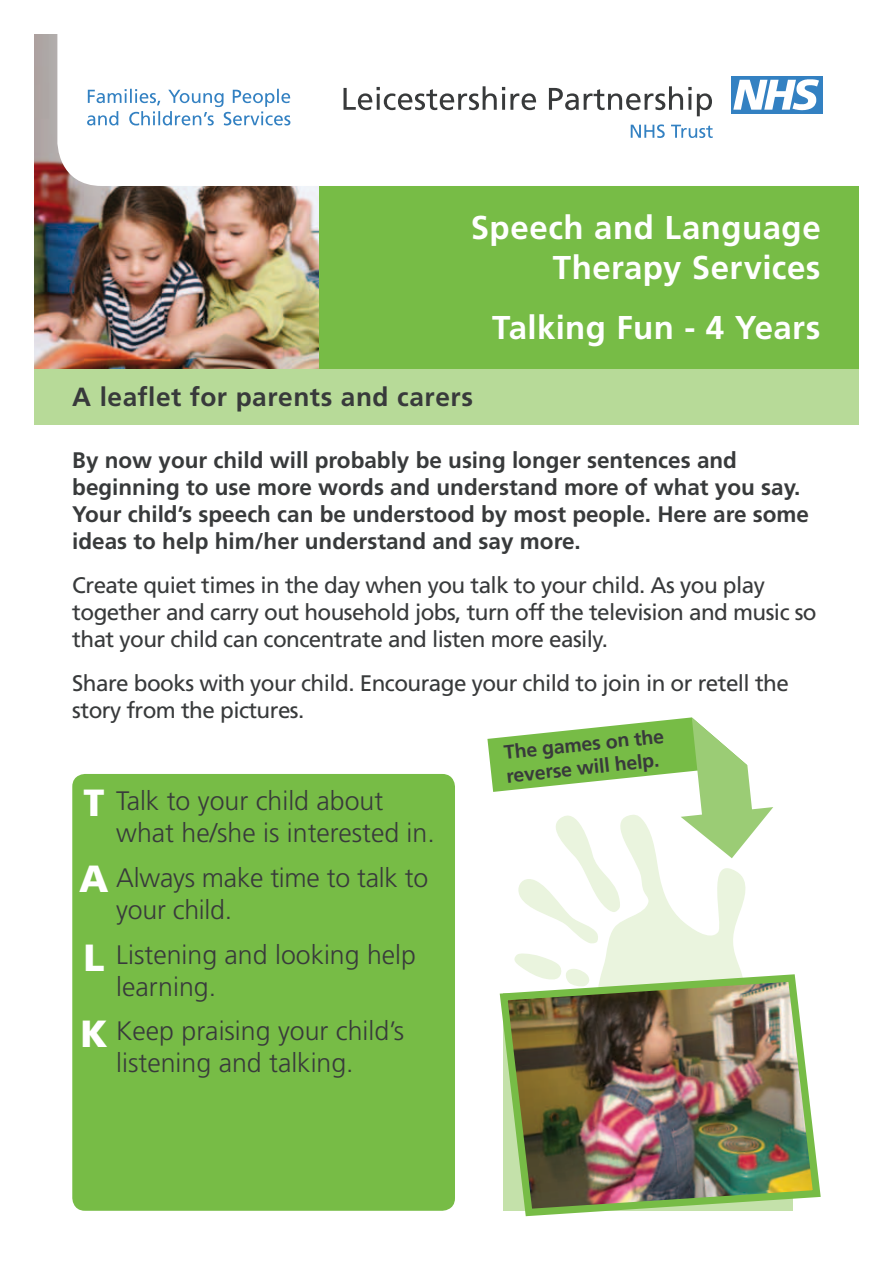
<style>
.page{position:relative;width:893px;height:1263px;background:#fff}
.page>*{position:absolute;margin:0;border:0;box-sizing:border-box;transform-origin:0 0}
.t1{font:900 37.8px/75.2px "Frutiger";color:#fff}
.t2{font:700 33px/39.6px "Frutiger";letter-spacing:.015em;color:#fff;text-align:right}
.t3{font:300 26.7px/32px "Frutiger";color:#383a3b}
.t4{font:700 26.25px "Frutiger";letter-spacing:.02em;color:#383a3b}
.t5{font:22.5px/27px "Frutiger";letter-spacing:-.025em;color:#383a3b}
.t6{font:700 22.5px/27px "Frutiger";color:#383a3b}
.t7{font:700 19.5px/23.4px "Frutiger";color:#383a3b}
</style>
<div class="page">
<div style="left:34px;top:127px;width:825px;height:287px;background:#77bc46"></div>
<img style="left:34px;top:34px;width:285px;height:335px">
<svg style="left:57px;top:34px;width:802px;height:152px"></svg>
<div style="left:34px;top:369px;width:825px;height:55px;background:#b7da98"></div>
<img style="left:503px;top:974px;width:318px;height:243px">
<div style="left:72px;top:774px;width:383px;height:437px;background:#77bc46;border-radius:13px"></div>
<svg style="left:487px;top:717px;width:286px;height:344px"></svg>
<svg style="left:87px;top:89px;width:203px;height:36px"></svg>
<svg style="left:343px;top:86px;width:193px;height:24px"></svg>
<svg style="left:549px;top:86px;width:163px;height:30px"></svg>
<svg style="left:631px;top:124px;width:34px;height:14px"></svg>
<svg style="left:671px;top:125px;width:42px;height:13px"></svg>
<div style="left:731px;top:76px;width:91px;height:37px;background:#3381c2"></div>
<svg style="left:733px;top:79px;width:86px;height:31px"></svg>
<h2 class="t2" style="left:471px;top:207px;width:351px">Speech and Language<br>Therapy Services</h2>
<h2 class="t2" style="left:492px;top:307px;width:330px">Talking Fun - 4 Years</h2>
<p class="t4" style="left:72px;top:381px;width:402px">A leaflet for parents and carers</p>
<p class="t6" style="left:72px;top:446px;width:738px">By now your child will probably be using longer sentences and beginning to use more words and understand more of what you say.<br>Your child’s speech can be understood by most people. Here are some ideas to help him/her understand and say more.</p>
<p class="t5" style="left:72px;top:571px;width:746px">Create quiet times in the day when you talk to your child. As you play together and carry out household jobs, turn off the television and music so that your child can concentrate and listen more easily.</p>
<p class="t5" style="left:72px;top:669px;width:718px">Share books with your child. Encourage your child to join in or retell the story from the pictures.</p>
<h1 class="t1" style="left:79px;top:765px;width:31px">T<br>A</h1>
<h1 class="t1" style="left:80px;top:919px;width:29px;line-height:76.1px">L<br>K</h1>
<p class="t3" style="left:116px;top:785px;width:320px">Talk to your child about what he/she is interested in.</p>
<p class="t3" style="left:116px;top:862px;width:313px">Always make time to talk to your child.</p>
<p class="t3" style="left:116px;top:938px;width:301px">Listening and looking help learning.</p>
<p class="t3" style="left:116px;top:1015px;width:289px">Keep praising your child’s listening and talking.</p>
<p class="t7" style="left:503px;top:741px;width:162px;rotate:-6deg">The games on the reverse will help.</p>
</div>
